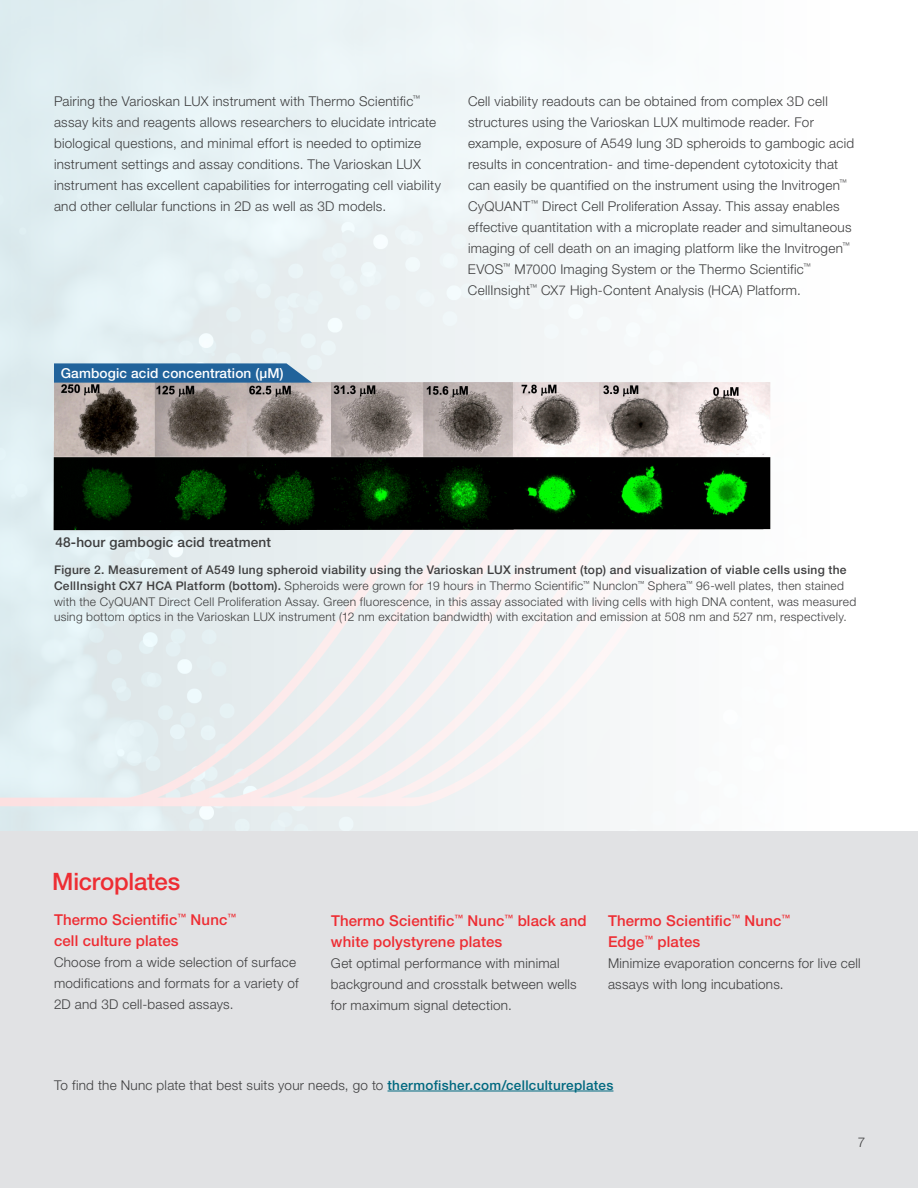
<style>
.page{position:relative;width:918px;height:1188px;background:#fff}
.page>*{position:absolute;margin:0;border:0;box-sizing:border-box;transform-origin:0 0}
.t1{font:500 24px "Helvetica Neue LTW1 G";letter-spacing:-.01em;color:#ee2d33}
.Content_Header{font:500 15px/21px "Helvetica Neue LTW1 G";letter-spacing:.01em;color:#ee2d33}
.Content_Header-2{font:500 13.65px "Helvetica Neue LTW1 G";letter-spacing:.01em;color:#fff}
.Content_Header-3{font:500 13.65px "Helvetica Neue LTW1 G";letter-spacing:.01em;color:#3e3e3f}
.Body__Copy__No_Basel{font:300 13.5px/21px "Helvetica Neue LTW1 G";letter-spacing:.02em;color:#3e3e3f}
.Figure_Caption{font:300 12px/15.8px "Helvetica Neue LTW1 G";letter-spacing:.025em;color:#3e3e3f}
.s1{font-weight:500}
.s2{font-weight:500;color:#00687f}
</style>
<div class="page">
<div style="left:0;top:831px;width:918px;height:357px;background:#e1e2e4"></div>
<hr style="left:388px;top:1091px;width:225px;height:1px;background:#00687f">
<img style="left:44px;top:383px;width:727px;height:149px">
<svg style="left:54px;top:363px;width:258px;height:20px;background:#316da1"></svg>
<p class="Body__Copy__No_Basel" style="left:54px;top:90px;width:388px">Pairing the Varioskan LUX instrument with Thermo Scientific<sup>™ </sup>assay kits and reagents allows researchers to elucidate intricate biological questions, and minimal effort is needed to optimize instrument settings and assay conditions. The Varioskan LUX instrument has excellent capabilities for interrogating cell viability and other cellular functions in 2D as well as 3D models.</p>
<p class="Body__Copy__No_Basel" style="left:468px;top:90px;width:388px">Cell viability readouts can be obtained from complex 3D cell structures using the Varioskan LUX multimode reader. For example, exposure of A549 lung 3D spheroids to gambogic acid results in concentration- and time-dependent cytotoxicity that can easily be quantified on the instrument using the Invitrogen<sup>™ </sup>CyQUANT<sup>™</sup> Direct Cell Proliferation Assay. This assay enables effective quantitation with a microplate reader and simultaneous imaging of cell death on an imaging platform like the Invitrogen<sup>™ </sup>EVOS<sup>™</sup> M7000 Imaging System or the Thermo Scientific<sup>™ </sup>CellInsight<sup>™</sup> CX7 High-Content Analysis (HCA) Platform.</p>
<p class="Content_Header-2" style="left:61px;top:365px;width:224px">Gambogic acid concentration (µM)</p>
<p class="Content_Header-3" style="left:55px;top:534px;width:217px">48-hour gambogic acid treatment</p>
<p class="Figure_Caption" style="left:54px;top:562px;width:804px"><span class="s1">Figure 2. Measurement of A549 lung spheroid viability using the Varioskan LUX instrument (top) and visualization of viable cells using the CellInsight CX7 HCA Platform (bottom).</span> Spheroids were grown for 19 hours in Thermo Scientific<sup>™</sup> Nunclon<sup>™</sup> Sphera<sup>™</sup> 96-well plates, then stained with the CyQUANT Direct Cell Proliferation Assay. Green fluorescence, in this assay associated with living cells with high DNA content, was measured using bottom optics in the Varioskan LUX instrument (12 nm excitation bandwidth) with excitation and emission at 508 nm and 527 nm, respectively.</p>
<h5 class="t1" style="left:52px;top:867px;width:129px">Microplates</h5>
<p class="Content_Header" style="left:54px;top:909px;width:184px">Thermo Scientific<sup>™</sup> Nunc<sup>™ </sup>cell culture plates</p>
<p class="Body__Copy__No_Basel" style="left:54px;top:951px;width:246px">Choose from a wide selection of surface modifications and formats for a variety of<br>2D and 3D cell-based assays.</p>
<p class="Content_Header" style="left:331px;top:910px;width:257px">Thermo Scientific<sup>™</sup> Nunc<sup>™</sup> black and white polystyrene plates</p>
<p class="Body__Copy__No_Basel" style="left:331px;top:952px;width:247px">Get optimal performance with minimal background and crosstalk between wells for maximum signal detection.</p>
<p class="Content_Header" style="left:608px;top:910px;width:184px">Thermo Scientific<sup>™</sup> Nunc<sup>™<br></sup>Edge<sup>™</sup> plates</p>
<p class="Body__Copy__No_Basel" style="left:608px;top:952px;width:254px">Minimize evaporation concerns for live cell assays with long incubations.</p>
<p class="Body__Copy__No_Basel" style="left:54px;top:1074px;width:561px">To find the Nunc plate that best suits your needs, go to <span class="s2">thermofisher.com/cellcultureplates</span></p>
<p class="Body__Copy__No_Basel" style="left:858px;top:1131px;width:9px">7</p>
</div>
